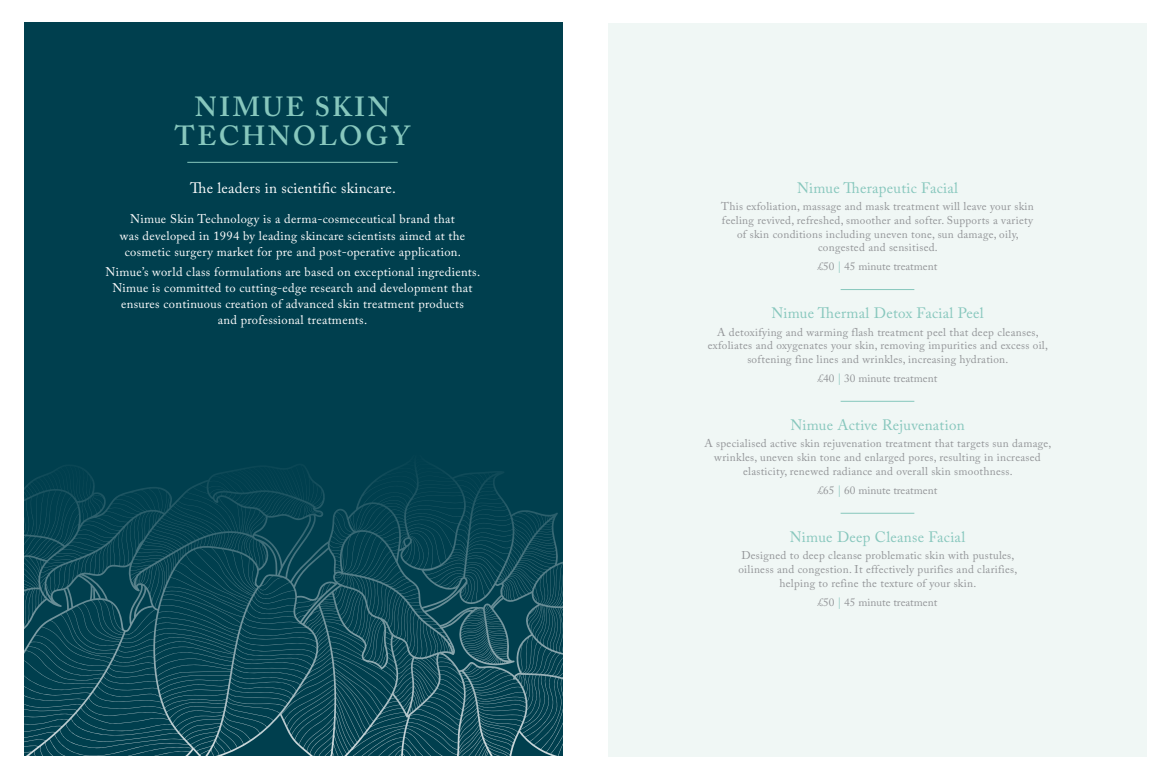
<style>
.page{position:relative;width:1170px;height:780px;background:#fff}
.page>*{position:absolute;margin:0;border:0;box-sizing:border-box;transform-origin:0 0}
.t1{font:600 27.5px/28.8px "Adobe Caslon Pro";letter-spacing:.09em;color:#87c7bd;text-align:center}
.t2{font:15px "Adobe Caslon Pro";letter-spacing:.02em;color:#87c7bd}
.t3{font:15px "Adobe Caslon Pro";letter-spacing:.02em;color:#fff}
.t4{font:12.5px/16.2px "Adobe Caslon Pro";letter-spacing:.025em;color:#fff;text-align:center}
.t5{font:11.25px/13.8px "Adobe Caslon Pro";letter-spacing:.025em;color:#939598;text-align:center}
.t6{font:11.25px "Adobe Caslon Pro";color:#939598}
.s1{color:#87c7bd}
</style>
<div class="page">
<div style="left:608px;top:23px;width:538px;height:733px;background:#f0f7f5"></div>
<div style="left:24px;top:23px;width:538px;height:733px;background:#003f4e"></div>
<hr style="left:187px;top:162px;width:210px;height:1px;background:#87c7bd">
<svg style="left:24px;top:439px;width:539px;height:317px"></svg>
<hr style="left:840px;top:289px;width:74px;height:1px;background:#87c7bd">
<hr style="left:840px;top:401px;width:74px;height:1px;background:#87c7bd">
<hr style="left:840px;top:512px;width:74px;height:1px;background:#87c7bd">
<h1 class="t1" style="left:175px;top:92px;width:236px">NIMUE SKIN<br>TECHNOLOGY</h1>
<h2 class="t3" style="left:190px;top:179px;width:207px">The leaders in scientific skincare.</h2>
<p class="t4" style="left:120px;top:211px;width:347px">Nimue Skin Technology is a derma-cosmeceutical brand that was developed in 1994 by leading skincare scientists aimed at the cosmetic surgery market for pre and post-operative application.</p>
<p class="t4" style="left:106px;top:263px;width:376px">Nimue’s world class formulations are based on exceptional ingredients.<br>Nimue is committed to cutting-edge research and development that ensures continuous creation of advanced skin treatment products<br>and professional treatments.</p>
<h2 class="t2" style="left:797px;top:179px;width:162px">Nimue Therapeutic Facial</h2>
<p class="t5" style="left:721px;top:199px;width:314px">This exfoliation, massage and mask treatment will leave your skin feeling revived, refreshed, smoother and softer. Supports a variety of skin conditions including uneven tone, sun damage, oily, congested and sensitised.</p>
<p class="t6" style="left:817px;top:259px;width:121px">£50 <span class="s1">|</span> 45 minute treatment</p>
<h2 class="t2" style="left:771px;top:304px;width:213px">Nimue Thermal Detox Facial Peel</h2>
<p class="t5" style="left:707px;top:325px;width:342px">A detoxifying and warming flash treatment peel that deep cleanses, exfoliates and oxygenates your skin, removing impurities and excess oil, softening fine lines and wrinkles, increasing hydration.</p>
<p class="t6" style="left:817px;top:371px;width:121px">£40 <span class="s1">|</span> 30 minute treatment</p>
<h2 class="t2" style="left:790px;top:416px;width:176px">Nimue Active Rejuvenation</h2>
<p class="t5" style="left:704px;top:436px;width:348px">A specialised active skin rejuvenation treatment that targets sun damage, wrinkles, uneven skin tone and enlarged pores, resulting in increased elasticity, renewed radiance and overall skin smoothness.</p>
<p class="t6" style="left:817px;top:483px;width:121px">£65 <span class="s1">|</span> 60 minute treatment</p>
<h2 class="t2" style="left:789px;top:528px;width:177px">Nimue Deep Cleanse Facial</h2>
<p class="t5" style="left:738px;top:548px;width:280px">Designed to deep cleanse problematic skin with pustules, oiliness and congestion. It effectively purifies and clarifies, helping to refine the texture of your skin.</p>
<p class="t6" style="left:817px;top:595px;width:121px">£50 <span class="s1">|</span> 45 minute treatment</p>
</div>
